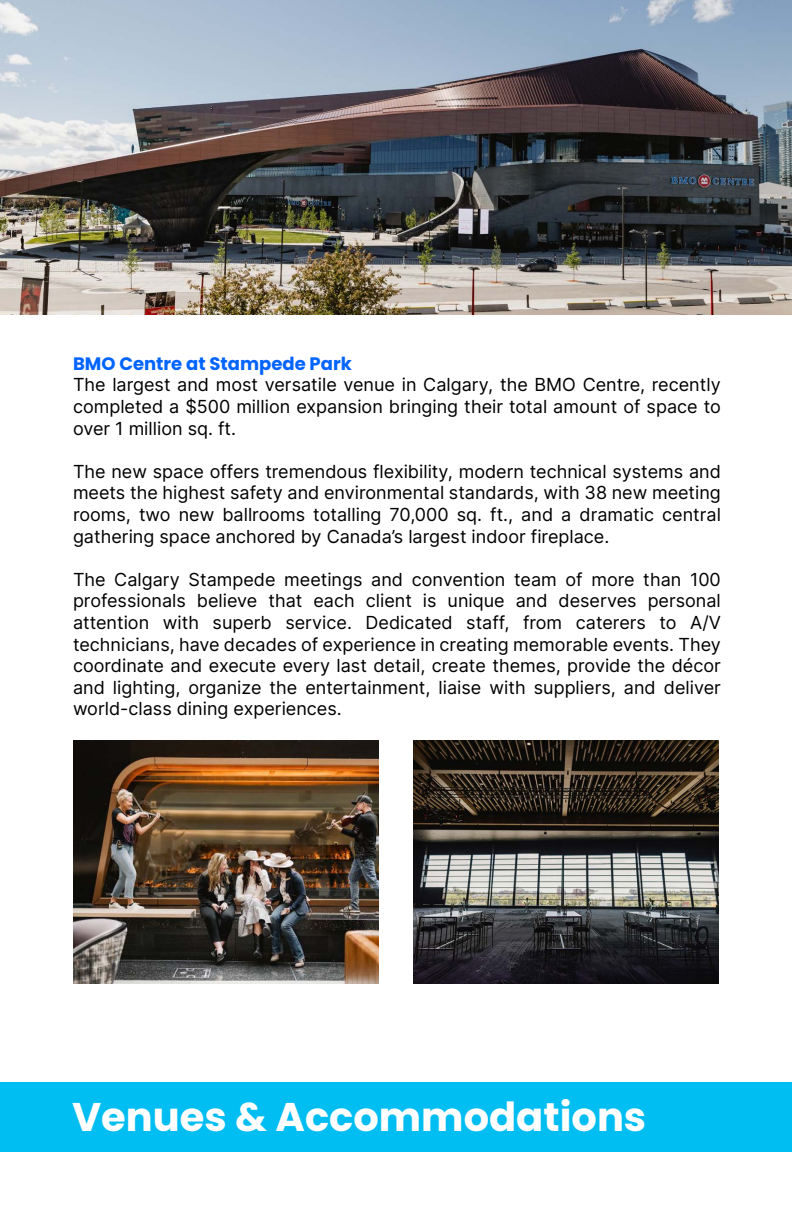
<style>
.page{position:relative;width:792px;height:1224px;background:#fff}
.page>*{position:absolute;margin:0;border:0;box-sizing:border-box;transform-origin:0 0}
.t1{font:700 40px "Poppins";color:#fff}
.t2{font:18px/21.6px "Inter";color:#000;text-align:justify}
.t3{font:700 18px "Poppins";color:#0064ff}
</style>
<div class="page">
<div style="left:0;top:1082px;width:792px;height:70px;background:#00bdf2"></div>
<img style="left:73px;top:741px;width:306px;height:243px">
<img style="left:0;top:0;width:792px;height:315px">
<img style="left:413px;top:741px;width:306px;height:243px">
<p class="t3" style="left:73px;top:353px;width:280px">BMO Centre at Stampede Park</p>
<p class="t2" style="left:73px;top:374px;width:649px">The largest and most versatile venue in Calgary, the BMO Centre, recently completed a $500 million expansion bringing their total amount of space to over 1 million sq. ft.</p>
<p class="t2" style="left:73px;top:460px;width:649px">The new space offers tremendous flexibility, modern technical systems and meets the highest safety and environmental standards, with 38 new meeting rooms, two new ballrooms totalling 70,000 sq. ft., and a dramatic central gathering space anchored by Canada’s largest indoor fireplace.</p>
<p class="t2" style="left:73px;top:568px;width:649px">The Calgary Stampede meetings and convention team of more than 100 professionals believe that each client is unique and deserves personal attention with superb service. Dedicated staff, from caterers to A/V technicians, have decades of experience in creating memorable events. They coordinate and execute every last detail, create themes, provide the décor and lighting, organize the entertainment, liaise with suppliers, and deliver world-class dining experiences.</p>
<h1 class="t1" style="left:72px;top:1093px;width:576px">Venues &amp; Accommodations</h1>
</div>
